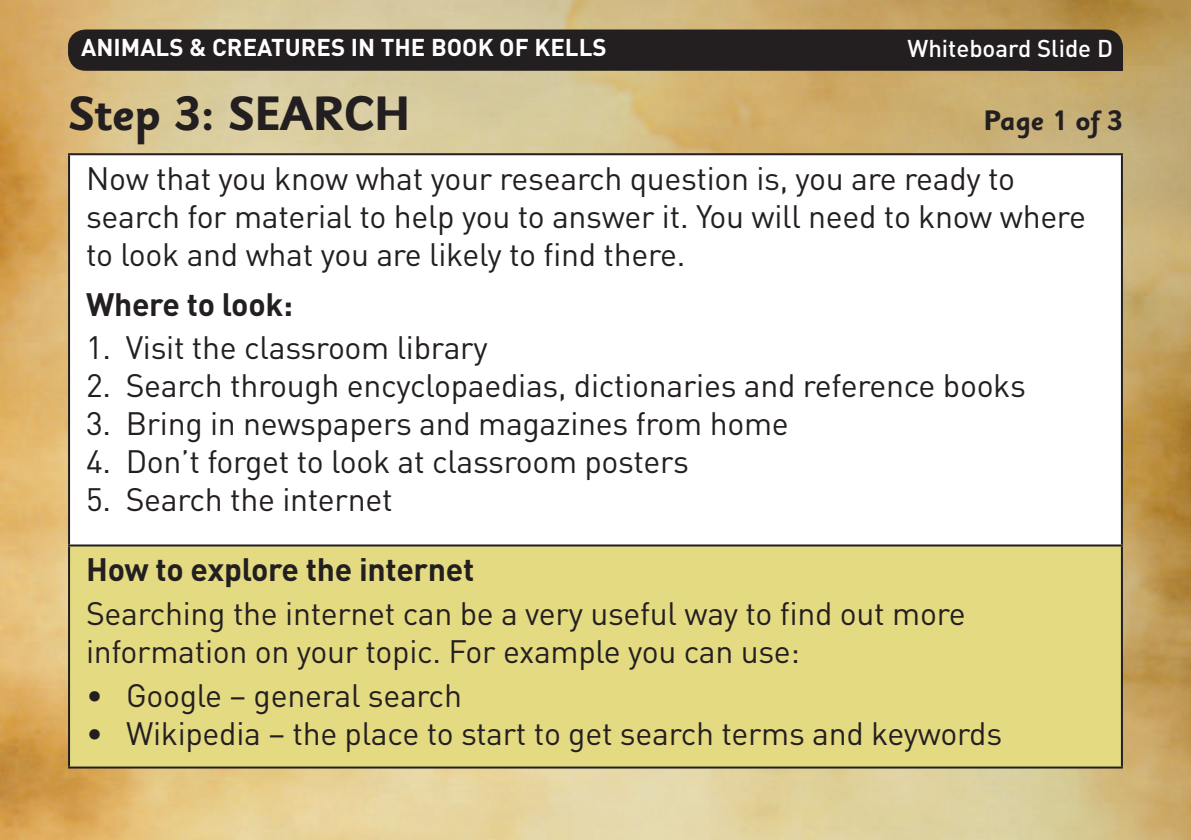
<style>
.page{position:relative;width:1191px;height:840px;background:#fff}
.page>*{position:absolute;margin:0;border:0;box-sizing:border-box;transform-origin:0 0}
.t1{font:700 48px "Sassoon Sans Std";letter-spacing:-.02em;color:#231f20}
.t2{font:32px/38px "DIN Pro";letter-spacing:-.01em;color:#231f20}
.t3{font:700 32px "DIN Pro";letter-spacing:-.01em;color:#231f20}
.t4{font:700 28px "Sassoon Sans Std";letter-spacing:-.02em;color:#231f20}
.t5{font:700 24px "DIN Pro";color:#fff}
.t6{font:500 24px "DIN Pro";color:#fff}
</style>
<div class="page">
<img style="left:0;top:0;width:1191px;height:839px">
<div style="left:69px;top:30px;width:1053px;height:40px;background:#231f20;border-radius:17px"></div>
<div style="left:68px;top:29px;width:1055px;height:42px;border:1px solid #231f20;border-radius:17px"></div>
<div style="left:1029px;top:51px;width:94px;height:20px;background:#231f20"></div>
<div style="left:69px;top:154px;width:1053px;height:391px;background:#fff"></div>
<div style="left:69px;top:545px;width:1053px;height:222px;background:#e3da82"></div>
<hr style="left:68px;top:153px;width:1055px;height:2px;background:#231f20">
<hr style="left:68px;top:155px;width:2px;height:389px;background:#231f20">
<hr style="left:1121px;top:155px;width:2px;height:389px;background:#231f20">
<hr style="left:68px;top:544px;width:1055px;height:2px;background:#231f20">
<hr style="left:68px;top:546px;width:2px;height:220px;background:#231f20">
<hr style="left:1121px;top:546px;width:2px;height:220px;background:#231f20">
<hr style="left:68px;top:766px;width:1055px;height:2px;background:#231f20">
<p class="t5" style="left:81px;top:31px;width:527px">ANIMALS &amp; CREATURES IN THE BOOK OF KELLS</p>
<p class="t6" style="left:907px;top:32px;width:207px">Whiteboard Slide D</p>
<h1 class="t1" style="left:68px;top:84px;width:344px">Step 3: SEARCH</h1>
<p class="t2" style="left:86px;top:158px;width:1001px">Now that you know what your research question is, you are ready to search for material to help you to answer it. You will need to know where to look and what you are likely to find there.</p>
<p class="t3" style="left:86px;top:282px;width:208px">Where to look:</p>
<p class="t2" style="left:86px;top:327px;width:403px">1. Visit the classroom library</p>
<p class="t2" style="left:86px;top:365px;width:941px">2. Search through encyclopaedias, dictionaries and reference books</p>
<p class="t2" style="left:86px;top:403px;width:704px">3. Bring in newspapers and magazines from home</p>
<p class="t2" style="left:86px;top:441px;width:604px">4. Don’t forget to look at classroom posters</p>
<p class="t2" style="left:86px;top:479px;width:308px">5. Search the internet</p>
<p class="t4" style="left:983px;top:103px;width:141px">Page 1 of 3</p>
<p class="t3" style="left:86px;top:547px;width:390px">How to explore the internet</p>
<p class="t2" style="left:86px;top:592px;width:881px">Searching the internet can be a very useful way to find out more information on your topic. For example you can use:</p>
<p class="t2" style="left:86px;top:674px;width:377px">• Google – general search</p>
<p class="t2" style="left:86px;top:712px;width:917px">• Wikipedia – the place to start to get search terms and keywords</p>
</div>
